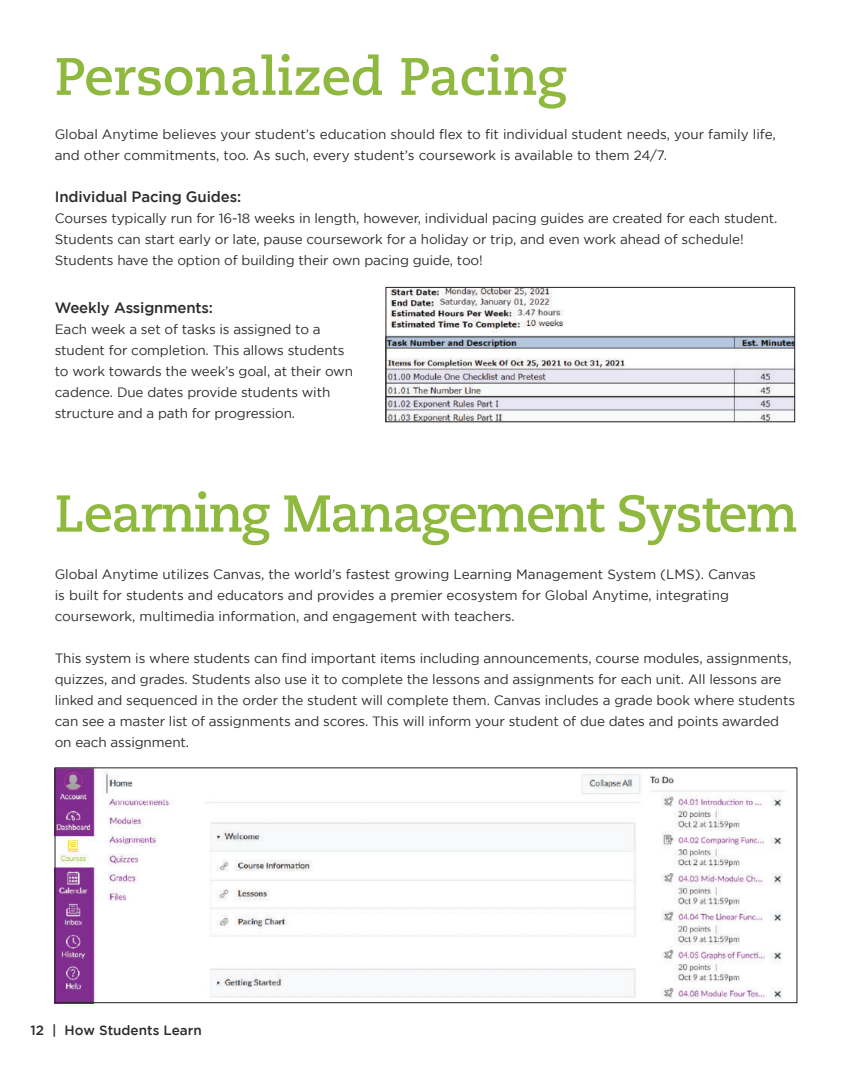
<style>
.page{position:relative;width:864px;height:1080px;background:#fff}
.page>*{position:absolute;margin:0;border:0;box-sizing:border-box;transform-origin:0 0}
.t1{font:700 52.5px "Caecilia LT Pro 75";color:#8eb83e}
.t2{font:700 51.75px "Caecilia LT Pro 75";letter-spacing:-.03em;color:#8eb83e}
.t3{font:500 15px "Gotham";letter-spacing:-.01em;color:#2b2c2b}
.t4{font:13.5px/21px "Gotham";letter-spacing:-.01em;color:#2b2c2b}
.t5{font:500 13.5px "Gotham";color:#2b2c2b}
</style>
<div class="page">
<img style="left:388px;top:289px;width:405px;height:131px">
<div style="left:386px;top:287px;width:409px;height:135px;border:1px solid #231f20"></div>
<img style="left:55px;top:766px;width:609px;height:235px">
<img style="left:646px;top:771px;width:139px;height:229px">
<div style="left:55px;top:768px;width:742px;height:235px;border:1px solid #231f20"></div>
<h1 class="t1" style="left:55px;top:41px;width:514px">Personalized Pacing</h1>
<p class="t4" style="left:55px;top:123px;width:723px">Global Anytime believes your student’s education should flex to fit individual student needs, your family life, and other commitments, too. As such, every student’s coursework is available to them 24/7.</p>
<p class="t3" style="left:55px;top:188px;width:188px">Individual Pacing Guides:</p>
<p class="t4" style="left:55px;top:207px;width:724px">Courses typically run for 16-18 weeks in length, however, individual pacing guides are created for each student.<br>Students can start early or late, pause coursework for a holiday or trip, and even work ahead of schedule!<br>Students have the option of building their own pacing guide, too!</p>
<p class="t3" style="left:55px;top:299px;width:160px">Weekly Assignments:</p>
<p class="t4" style="left:55px;top:318px;width:300px">Each week a set of tasks is assigned to a student for completion. This allows students to work towards the week’s goal, at their own cadence. Due dates provide students with structure and a path for progression.</p>
<h2 class="t2" style="left:55px;top:478px;width:744px">Learning Management System</h2>
<p class="t4" style="left:55px;top:564px;width:703px">Global Anytime utilizes Canvas, the world’s fastest growing Learning Management System (LMS). Canvas is built for students and educators and provides a premier ecosystem for Global Anytime, integrating coursework, multimedia information, and engagement with teachers.</p>
<p class="t4" style="left:55px;top:648px;width:742px">This system is where students can find important items including announcements, course modules, assignments, quizzes, and grades. Students also use it to complete the lessons and assignments for each unit. All lessons are linked and sequenced in the order the student will complete them. Canvas includes a grade book where students can see a master list of assignments and scores. This will inform your student of due dates and points awarded on each assignment.</p>
<p class="t5" style="left:30px;top:1023px;width:173px">12 | How Students Learn</p>
</div>
